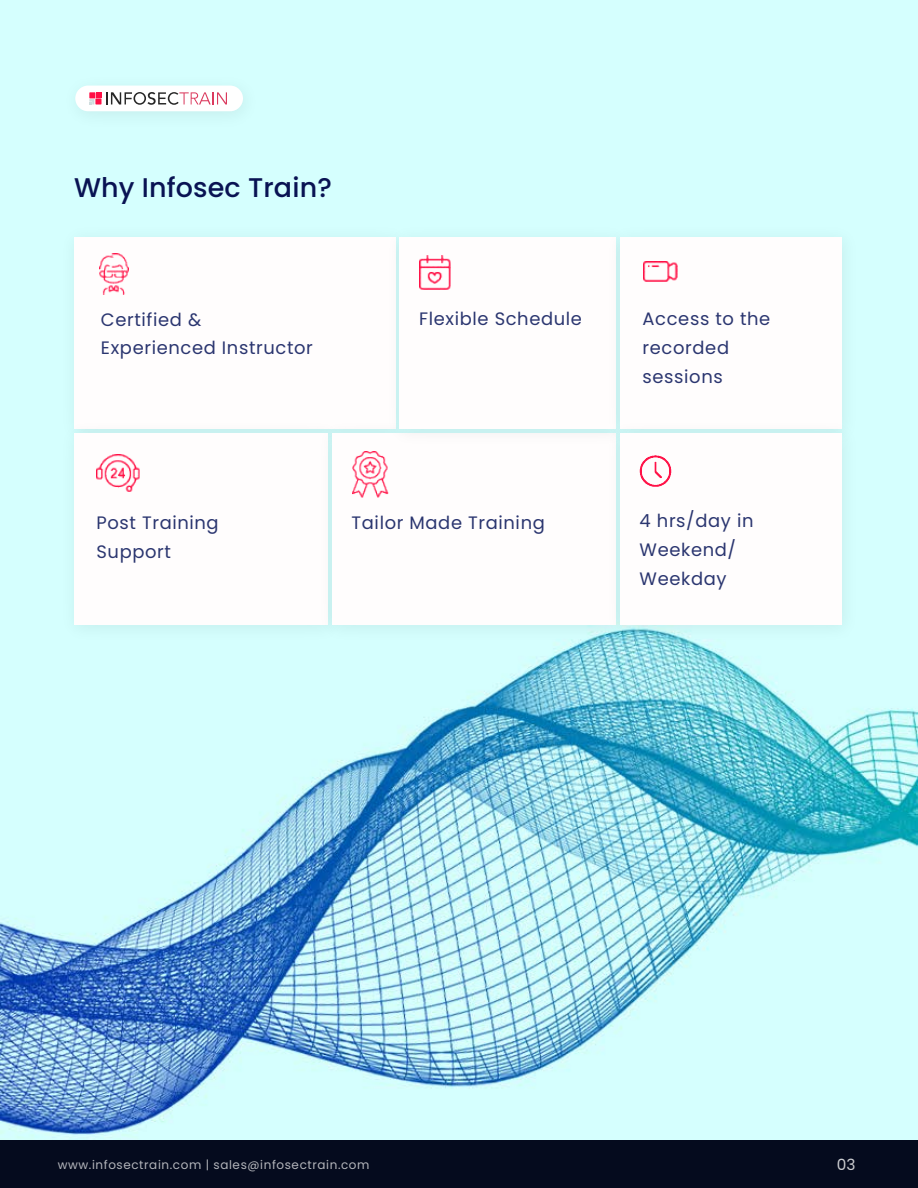
<style>
.page{position:relative;width:918px;height:1188px;background:#fff}
.page>*{position:absolute;margin:0;border:0;box-sizing:border-box;transform-origin:0 0}
.t1{font:500 27px "Poppins";letter-spacing:.005em;color:#091353}
.t2{font:18px/28.7px "Poppins";letter-spacing:.035em;color:#2b3670}
.t3{font:15.45px "Poppins";color:#fff}
.t4{font:12px "Poppins";letter-spacing:.05em;color:#fff}
</style>
<div class="page">
<img style="left:0;top:0;width:918px;height:1140px">
<div style="left:54px;top:66px;width:214px;height:72px;background:#d5fffe"></div>
<div style="left:75px;top:86px;width:168px;height:25px;background:#fff;border-radius:13px"></div>
<svg style="left:89px;top:92px;width:138px;height:13px"></svg>
<div style="left:0;top:1140px;width:918px;height:48px;background:#050b1e"></div>
<div style="left:52px;top:216px;width:326px;height:196px;background:#d5fffe"></div>
<div style="left:74px;top:237px;width:322px;height:191px;background:#fffdfd"></div>
<img style="left:52px;top:412px;width:258px;height:239px">
<div style="left:74px;top:433px;width:254px;height:191px;background:#fffdfd"></div>
<img style="left:310px;top:428px;width:288px;height:223px">
<div style="left:332px;top:433px;width:284px;height:191px;background:#fffdfd"></div>
<img style="left:378px;top:216px;width:220px;height:217px">
<div style="left:400px;top:237px;width:216px;height:191px;background:#fffdfd"></div>
<img style="left:598px;top:216px;width:269px;height:196px">
<div style="left:620px;top:237px;width:222px;height:191px;background:#fffdfd"></div>
<img style="left:598px;top:412px;width:269px;height:239px">
<div style="left:620px;top:433px;width:222px;height:191px;background:#fffdfd"></div>
<img style="left:100px;top:254px;width:28px;height:40px">
<img style="left:643px;top:261px;width:35px;height:20px">
<img style="left:97px;top:454px;width:43px;height:37px">
<img style="left:352px;top:451px;width:37px;height:47px">
<img style="left:420px;top:255px;width:30px;height:35px">
<img style="left:586px;top:401px;width:140px;height:140px">
<h1 class="t1" style="left:74px;top:172px;width:259px">Why Infosec Train?</h1>
<p class="t2" style="left:101px;top:305px;width:214px">Certified &amp;<br>Experienced Instructor</p>
<p class="t2" style="left:419px;top:305px;width:164px">Flexible Schedule</p>
<p class="t2" style="left:643px;top:305px;width:129px">Access to the recorded sessions</p>
<p class="t2" style="left:96px;top:509px;width:124px">Post Training<br>Support</p>
<p class="t2" style="left:352px;top:508px;width:195px">Tailor Made Training</p>
<p class="t2" style="left:640px;top:507px;width:115px">4 hrs/day in<br>Weekend/<br>Weekday</p>
<p class="t4" style="left:58px;top:1158px;width:313px">www.infosectrain.com | sales@infosectrain.com</p>
<p class="t3" style="left:836px;top:1156px;width:21px">03</p>
</div>
